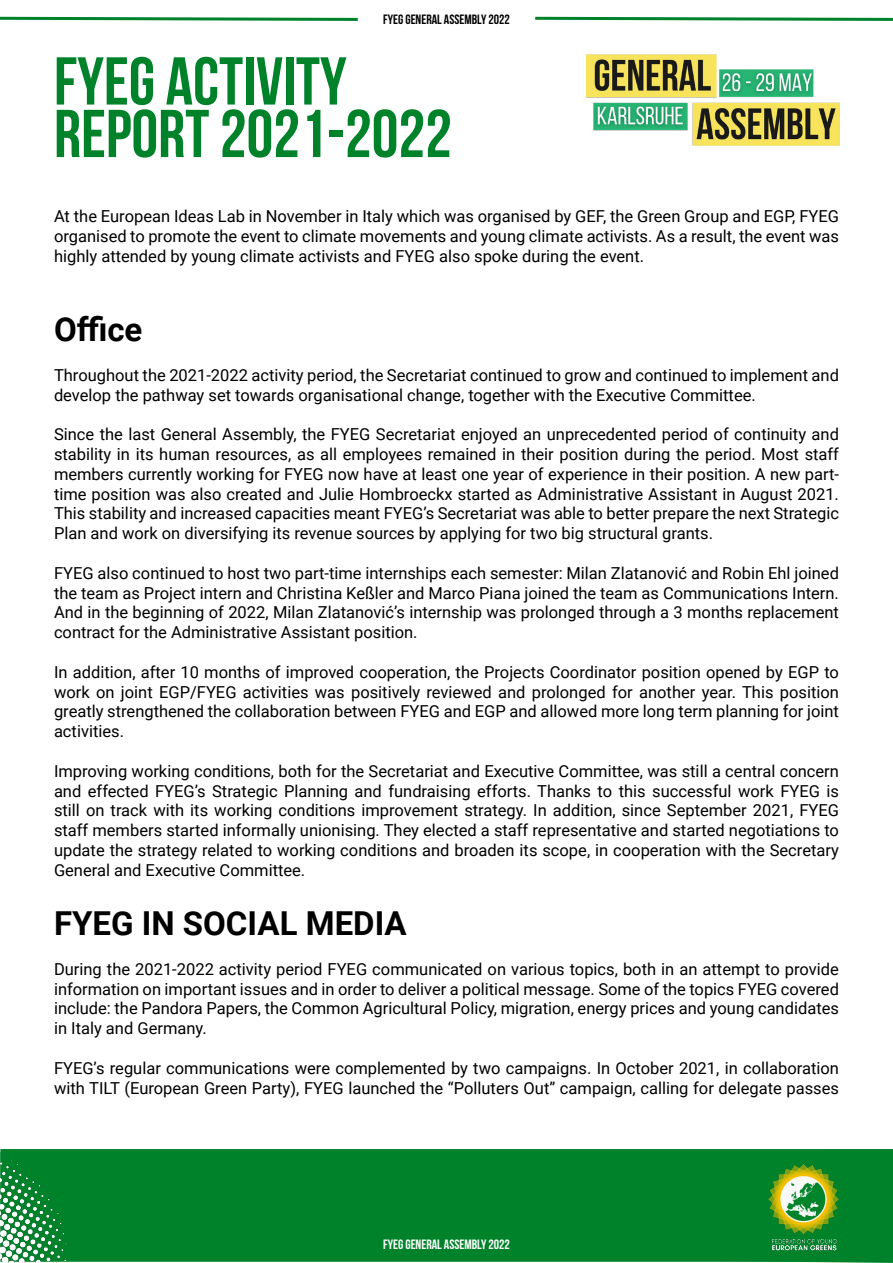
<style>
.page{position:relative;width:893px;height:1263px;background:#fff}
.page>*{position:absolute;margin:0;border:0;box-sizing:border-box;transform-origin:0 0}
.t1{font:700 67.5px/52.5px "Bebas Neue";color:#00822b}
.t2{font:700 33px "Roboto";color:#000}
.t3{font:16.5px/19.8px "Roboto";color:#000;text-align:justify}
.t4{font:700 13.5px "Bebas Neue";color:#fff}
.t5{font:700 13.5px "Bebas Neue";color:#000}
</style>
<div class="page">
<div style="left:400px;top:1150px;width:493px;height:113px;background:#00822b"></div>
<img style="left:586px;top:54px;width:253px;height:92px">
<img style="left:758px;top:1162px;width:90px;height:90px">
<img style="left:0;top:1149px;width:400px;height:114px">
<svg style="left:0;top:16px;width:358px;height:5px"></svg>
<svg style="left:535px;top:16px;width:358px;height:5px"></svg>
<p class="t5" style="left:383px;top:11px;width:128px">FYEG GENERAL ASSEMBLY 2022</p>
<h1 class="t1" style="left:54px;top:54px;width:399px">FYEG ACTIVITY<br>REPORT 2021-2022</h1>
<p class="t3" style="left:54px;top:206px;width:786px">At the European Ideas Lab in November in Italy which was organised by GEF, the Green Group and EGP, FYEG organised to promote the event to climate movements and young climate activists. As a result, the event was highly attended by young climate activists and FYEG also spoke during the event.</p>
<h2 class="t2" style="left:54px;top:306px;width:90px">Office</h2>
<p class="t3" style="left:54px;top:364px;width:786px">Throughout the 2021-2022 activity period, the Secretariat continued to grow and continued to implement and develop the pathway set towards organisational change, together with the Executive Committee.</p>
<p class="t3" style="left:54px;top:424px;width:786px">Since the last General Assembly, the FYEG Secretariat enjoyed an unprecedented period of continuity and stability in its human resources, as all employees remained in their position during the period. Most staff members currently working for FYEG now have at least one year of experience in their position. A new part&shy;time position was also created and Julie Hombroeckx started as Administrative Assistant in August 2021.<br>This stability and increased capacities meant FYEG’s Secretariat was able to better prepare the next Strategic Plan and work on diversifying its revenue sources by applying for two big structural grants.</p>
<p class="t3" style="left:54px;top:562px;width:786px">FYEG also continued to host two part-time internships each semester: Milan Zlatanović and Robin Ehl joined the team as Project intern and Christina Keßler and Marco Piana joined the team as Communications Intern.<br>And in the beginning of 2022, Milan Zlatanović’s internship was prolonged through a 3 months replacement contract for the Administrative Assistant position.</p>
<p class="t3" style="left:54px;top:661px;width:786px">In addition, after 10 months of improved cooperation, the Projects Coordinator position opened by EGP to work on joint EGP/FYEG activities was positively reviewed and prolonged for another year. This position greatly strengthened the collaboration between FYEG and EGP and allowed more long term planning for joint activities.</p>
<p class="t3" style="left:54px;top:760px;width:786px">Improving working conditions, both for the Secretariat and Executive Committee, was still a central concern and effected FYEG’s Strategic Planning and fundraising efforts. Thanks to this successful work FYEG is still on track with its working conditions improvement strategy. In addition, since September 2021, FYEG staff members started informally unionising. They elected a staff representative and started negotiations to update the strategy related to working conditions and broaden its scope, in cooperation with the Secretary General and Executive Committee.</p>
<h2 class="t2" style="left:54px;top:900px;width:354px">FYEG IN SOCIAL MEDIA</h2>
<p class="t3" style="left:54px;top:958px;width:786px">During the 2021-2022 activity period FYEG communicated on various topics, both in an attempt to provide information on important issues and in order to deliver a political message. Some of the topics FYEG covered include: the Pandora Papers, the Common Agricultural Policy, migration, energy prices and young candidates in Italy and Germany.</p>
<p class="t3" style="left:54px;top:1057px;width:786px">FYEG’s regular communications were complemented by two campaigns. In October 2021, in collaboration with TILT (European Green Party), FYEG launched the “Polluters Out” campaign, calling for delegate passes</p>
<p class="t4" style="left:383px;top:1237px;width:128px">FYEG GENERAL ASSEMBLY 2022</p>
</div>
